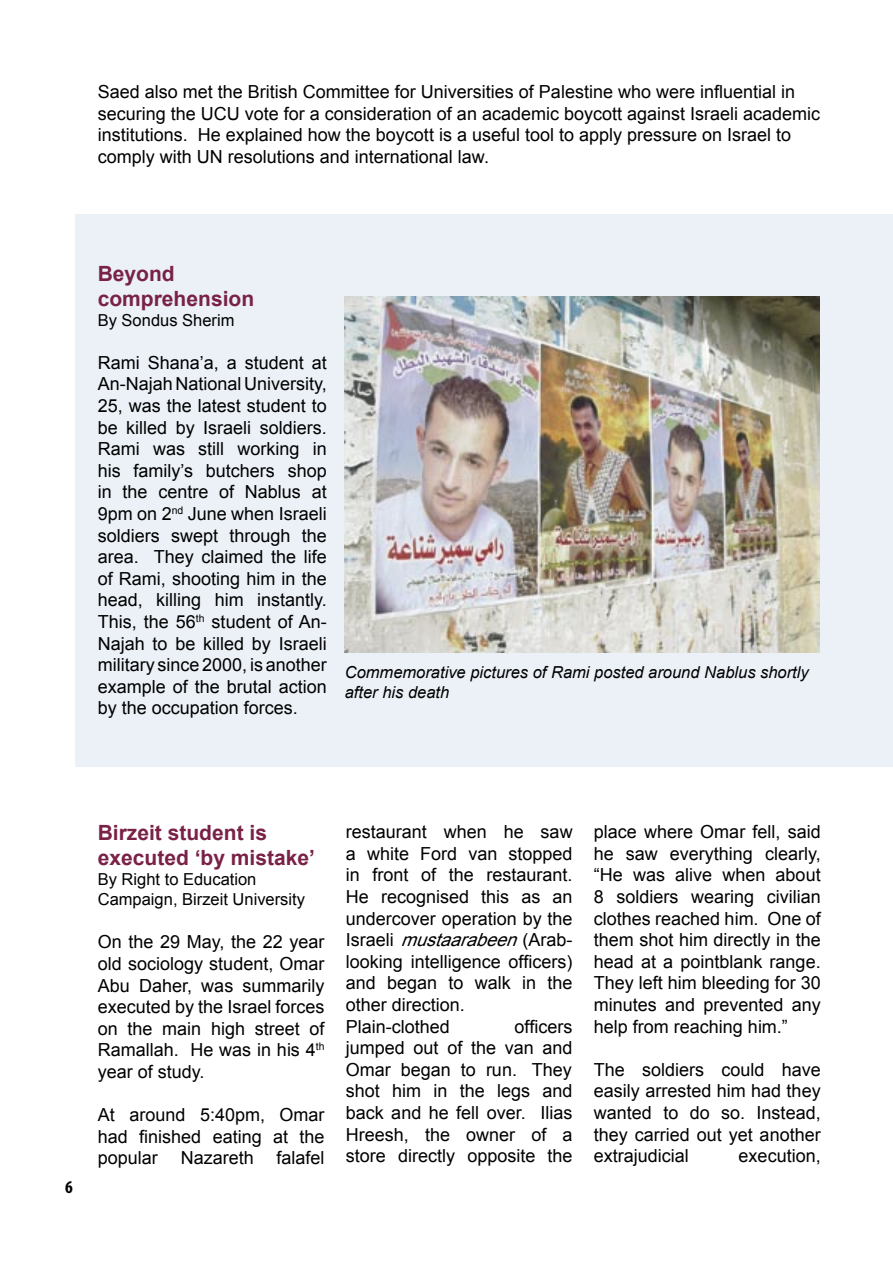
<style>
.page{position:relative;width:893px;height:1263px;background:#fff}
.page>*{position:absolute;margin:0;border:0;box-sizing:border-box;transform-origin:0 0}
.t1{font:700 21px/25.2px "Arial";color:#792146}
.t2{font:18px/21.6px "Arial";color:#000;text-align:justify}
.t3{font:700 condensed 18px "Myriad Pro";color:#000}
.t4{font:italic 16.5px/19.8px "Arial";color:#000}
.t5{font:16.5px/19.8px "Arial";color:#000}
.s1{font-style:italic}
</style>
<div class="page">
<div style="left:76px;top:214px;width:817px;height:553px;background:#ebf1f7"></div>
<img style="left:345px;top:297px;width:474px;height:356px">
<p class="t2" style="left:98px;top:81px;width:724px;text-align:left">Saed also met the British Committee for Universities of Palestine who were influential in securing the UCU vote for a consideration of an academic boycott against Israeli academic institutions. He explained how the boycott is a useful tool to apply pressure on Israel to comply with UN resolutions and international law.</p>
<p class="t1" style="left:98px;top:261px;width:158px">Beyond comprehension</p>
<p class="t5" style="left:98px;top:310px;width:138px">By Sondus Sherim</p>
<p class="t2" style="left:98px;top:352px;width:230px">Rami Shana’a, a student at An-Najah National University, 25, was the latest student to be killed by Israeli soldiers.<br>Rami was still working in his family’s butchers shop in the centre of Nablus at 9pm on 2<sup>nd</sup> June when Israeli soldiers swept through the area. They claimed the life of Rami, shooting him in the head, killing him instantly.<br>This, the 56<sup>th</sup> student of An-Najah to be killed by Israeli military since 2000, is another example of the brutal action by the occupation forces.</p>
<p class="t4" style="left:345px;top:662px;width:465px">Commemorative pictures of Rami posted around Nablus shortly after his death</p>
<p class="t3" style="left:65px;top:1177px;width:9px">6</p>
<p class="t1" style="left:98px;top:820px;width:219px">Birzeit student is executed ‘by mistake’</p>
<p class="t5" style="left:98px;top:869px;width:209px">By Right to Education<br>Campaign, Birzeit University</p>
<p class="t2" style="left:98px;top:931px;width:228px">On the 29 May, the 22 year old sociology student, Omar Abu Daher, was summarily executed by the Israel forces on the main high street of Ramallah. He was in his 4<sup>th </sup>year of study.</p>
<p class="t2" style="left:98px;top:1104px;width:228px">At around 5:40pm, Omar had finished eating at the popular</p>
<p class="t2" style="left:181px;top:1147px;width:75px">Nazareth</p>
<p class="t2" style="left:277px;top:1147px;width:50px">falafel</p>
<p class="t2" style="left:346px;top:821px;width:228px">restaurant when he saw a white Ford van stopped in front of the restaurant.<br>He recognised this as an undercover operation by the I s r a e l i <span class="s1">mustaarabeen</span>( A r a b - looking intelligence officers) and began to walk in the other direction.</p>
<p class="t2" style="left:346px;top:1015px;width:106px">Plain-clothed</p>
<p class="t2" style="left:346px;top:1015px;width:228px;text-indent:169px">officers jumped out of the van and Omar began to run. They shot him in the legs and back and he fell over. Ilias Hreesh, the owner of a store directly opposite the</p>
<p class="t2" style="left:594px;top:821px;width:228px">place where Omar fell, said he saw everything clearly, “He was alive when about 8 soldiers wearing civilian clothes reached him. One of them shot him directly in the head at a pointblank range.<br>They left him bleeding for 30 minutes and prevented any help from reaching him.”</p>
<p class="t2" style="left:594px;top:1058px;width:228px">The soldiers could have easily arrested him had they wanted to do so. Instead, they carried out yet another extrajudicial</p>
<p class="t2" style="left:739px;top:1145px;width:84px">execution,</p>
</div>
